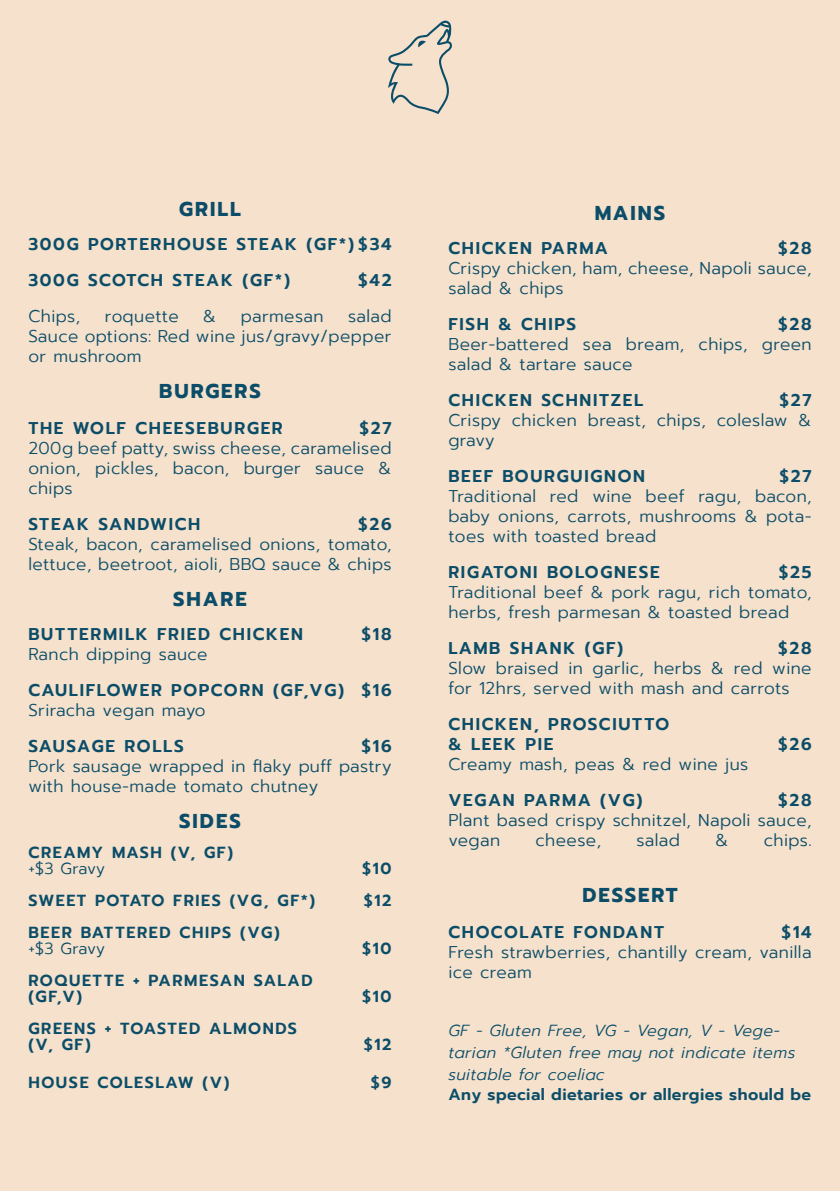
<style>
.page{position:relative;width:840px;height:1191px;background:#fff}
.page>*{position:absolute;margin:0;border:0;box-sizing:border-box;transform-origin:0 0}
.MAIN_HEAD{font:700 20px "Prompt";letter-spacing:.1em;color:#0b4d68}
.description{font:700 20px "Prompt";letter-spacing:.1em;color:#0b4d68}
.description-2{font:300 17px/20px "Prompt";letter-spacing:.025em;color:#0b4d68;text-align:justify}
.FOOD_ITEM{font:300 17px/20px "Prompt";letter-spacing:.025em;color:#0b4d68;text-align:justify}
.description-3{font:600 17px/20px "Prompt";letter-spacing:.1em;color:#0b4d68}
.FOOD_ITEM-2{font:600 17px/20px "Prompt";letter-spacing:.1em;color:#0b4d68}
.FOOD_ITEM-3{font:600 16px/16px "Prompt";letter-spacing:.1em;color:#0b4d68}
.FOOD_ITEM-4{font:italic 300 16px/22px "Prompt";letter-spacing:.025em;color:#0b4d68}
.FOOD_ITEM-5{font:600 16px "Prompt";letter-spacing:.025em;color:#0b4d68}
.s1{font-weight:600}
.s2{font-weight:300}
</style>
<div class="page">
<div style="left:0;top:0;width:839px;height:1191px;background:#f5e1cc"></div>
<svg style="left:388px;top:21px;width:64px;height:93px"></svg>
<p class="MAIN_HEAD" style="left:179px;top:194px;width:63px">GRILL</p>
<p class="FOOD_ITEM-2" style="left:28px;top:234px;width:364px">300G PORTERHOUSE STEAK (GF*) $34</p>
<p class="description-3" style="left:28px;top:270px;width:263px">300G SCOTCH STEAK (GF*)</p>
<p class="description-3" style="left:358px;top:270px;width:35px">$42</p>
<p class="description-2" style="left:28px;top:306px;width:53px">Chips,</p>
<p class="description-2" style="left:105px;top:306px;width:75px">roquette</p>
<p class="description-2" style="left:203px;top:306px;width:15px">&amp;</p>
<p class="description-2" style="left:241px;top:306px;width:84px">parmesan</p>
<p class="description-2" style="left:28px;top:306px;width:364px;text-indent:319px">salad Sauce options: Red wine jus/gravy/pepper or mushroom</p>
<p class="description" style="left:159px;top:376px;width:103px">BURGERS</p>
<p class="description-3" style="left:28px;top:418px;width:256px">THE WOLF CHEESEBURGER</p>
<p class="description-2" style="left:28px;top:418px;width:364px;text-indent:331px"><span class="s1">$27<br></span>200g beef patty, swiss cheese, caramelised onion, pickles, bacon, burger sauce &amp; chips</p>
<p class="description-3" style="left:28px;top:514px;width:173px">STEAK SANDWICH</p>
<p class="description-2" style="left:28px;top:514px;width:364px;text-indent:329px"><span class="s1">$26<br></span>Steak, bacon, caramelised onions, tomato, lettuce, beetroot, aioli, BBQ sauce &amp; chips</p>
<p class="MAIN_HEAD" style="left:173px;top:584px;width:75px">SHARE</p>
<p class="FOOD_ITEM-2" style="left:28px;top:624px;width:276px">BUTTERMILK FRIED CHICKEN</p>
<p class="FOOD_ITEM-2" style="left:361px;top:624px;width:32px">$18</p>
<p class="FOOD_ITEM" style="left:28px;top:644px;width:181px">Ranch dipping sauce</p>
<p class="FOOD_ITEM-2" style="left:28px;top:680px;width:364px">CAULIFLOWER POPCORN (GF,VG) $16<br><span class="s2">Sriracha vegan mayo</span></p>
<p class="FOOD_ITEM-2" style="left:28px;top:736px;width:157px">SAUSAGE ROLLS</p>
<p class="FOOD_ITEM" style="left:28px;top:736px;width:364px;text-indent:333px"><span class="s1">$16<br></span>Pork sausage wrapped in flaky puff pastry with house-made tomato chutney</p>
<p class="MAIN_HEAD" style="left:179px;top:806px;width:63px">SIDES</p>
<p class="FOOD_ITEM-3" style="left:28px;top:844px;width:206px">CREAMY MASH (V, GF) <span class="s2">+$3 Gravy</span></p>
<p class="FOOD_ITEM-3" style="left:362px;top:860px;width:31px">$10</p>
<p class="FOOD_ITEM-3" style="left:28px;top:892px;width:288px">SWEET POTATO FRIES (VG, GF*)</p>
<p class="FOOD_ITEM-3" style="left:363px;top:892px;width:29px">$12</p>
<p class="FOOD_ITEM-3" style="left:28px;top:924px;width:253px">BEER BATTERED CHIPS (VG) <span class="s2">+$3 Gravy</span></p>
<p class="FOOD_ITEM-3" style="left:362px;top:940px;width:31px">$10</p>
<p class="FOOD_ITEM-3" style="left:28px;top:972px;width:286px">ROQUETTE + PARMESAN SALAD (GF,V)</p>
<p class="FOOD_ITEM-3" style="left:28px;top:1020px;width:270px">GREENS + TOASTED ALMONDS (V, GF)</p>
<p class="FOOD_ITEM-3" style="left:362px;top:988px;width:31px">$10</p>
<p class="FOOD_ITEM-3" style="left:363px;top:1036px;width:29px">$12</p>
<p class="FOOD_ITEM-3" style="left:28px;top:1074px;width:202px">HOUSE COLESLAW (V)</p>
<p class="FOOD_ITEM-3" style="left:371px;top:1074px;width:22px">$9</p>
<p class="MAIN_HEAD" style="left:594px;top:198px;width:72px">MAINS</p>
<p class="FOOD_ITEM-2" style="left:448px;top:238px;width:161px">CHICKEN PARMA</p>
<p class="FOOD_ITEM" style="left:448px;top:238px;width:364px;text-indent:329px"><span class="s1">$28<br></span>Crispy chicken, ham, cheese, Napoli sauce, salad &amp; chips</p>
<p class="description-3" style="left:448px;top:314px;width:129px">FISH &amp; CHIPS</p>
<p class="description-2" style="left:448px;top:314px;width:364px;text-indent:329px"><span class="s1">$28<br></span>Beer-battered sea bream, chips, green salad &amp; tartare sauce</p>
<p class="description-3" style="left:448px;top:390px;width:196px">CHICKEN SCHNITZEL</p>
<p class="description-2" style="left:448px;top:390px;width:364px;text-indent:331px"><span class="s1">$27<br></span>Crispy chicken breast, chips, coleslaw &amp; gravy</p>
<p class="description-3" style="left:448px;top:466px;width:198px">BEEF BOURGUIGNON</p>
<p class="description-2" style="left:448px;top:466px;width:364px;text-indent:331px"><span class="s1">$27<br></span>Traditional red wine beef ragu, bacon, baby onions, carrots, mushrooms &amp; pota&shy;toes with toasted bread</p>
<p class="description-3" style="left:448px;top:562px;width:213px">RIGATONI BOLOGNESE</p>
<p class="description-2" style="left:448px;top:562px;width:364px;text-indent:330px"><span class="s1">$25<br></span>Traditional beef &amp; pork ragu, rich tomato, herbs, fresh parmesan &amp; toasted bread</p>
<p class="description-3" style="left:448px;top:638px;width:176px">LAMB SHANK (GF)</p>
<p class="description-2" style="left:448px;top:638px;width:364px;text-indent:329px"><span class="s1">$28<br></span>Slow braised in garlic, herbs &amp; red wine for 12hrs, served with mash and carrots</p>
<p class="description-3" style="left:448px;top:714px;width:222px">CHICKEN, PROSCIUTTO &amp; LEEK PIE</p>
<p class="description-3" style="left:777px;top:734px;width:35px">$26</p>
<p class="description-2" style="left:448px;top:754px;width:301px">Creamy mash, peas &amp; red wine jus</p>
<p class="FOOD_ITEM-2" style="left:448px;top:790px;width:195px">VEGAN PARMA (VG)</p>
<p class="FOOD_ITEM" style="left:448px;top:790px;width:364px;text-indent:329px"><span class="s1">$28<br></span>Plant based crispy schnitzel, Napoli sauce, vegan</p>
<p class="FOOD_ITEM" style="left:535px;top:830px;width:67px">cheese,</p>
<p class="FOOD_ITEM" style="left:636px;top:830px;width:45px">salad</p>
<p class="FOOD_ITEM" style="left:715px;top:830px;width:15px">&amp;</p>
<p class="FOOD_ITEM" style="left:763px;top:830px;width:49px">chips.</p>
<p class="description" style="left:582px;top:880px;width:96px">DESSERT</p>
<p class="FOOD_ITEM-2" style="left:448px;top:922px;width:217px">CHOCOLATE FONDANT</p>
<p class="FOOD_ITEM" style="left:448px;top:922px;width:364px;text-indent:333px"><span class="s1">$14<br></span>Fresh strawberries, chantilly cream, vanilla ice cream</p>
<p class="FOOD_ITEM-4" style="left:448px;top:1019px;width:348px">GF - Gluten Free, VG - Vegan, V - Vege&shy;tarian *Gluten free may not indicate items suitable for coeliac</p>
<p class="FOOD_ITEM-5" style="left:448px;top:1082px;width:364px">Any special dietaries or allergies should be</p>
</div>
